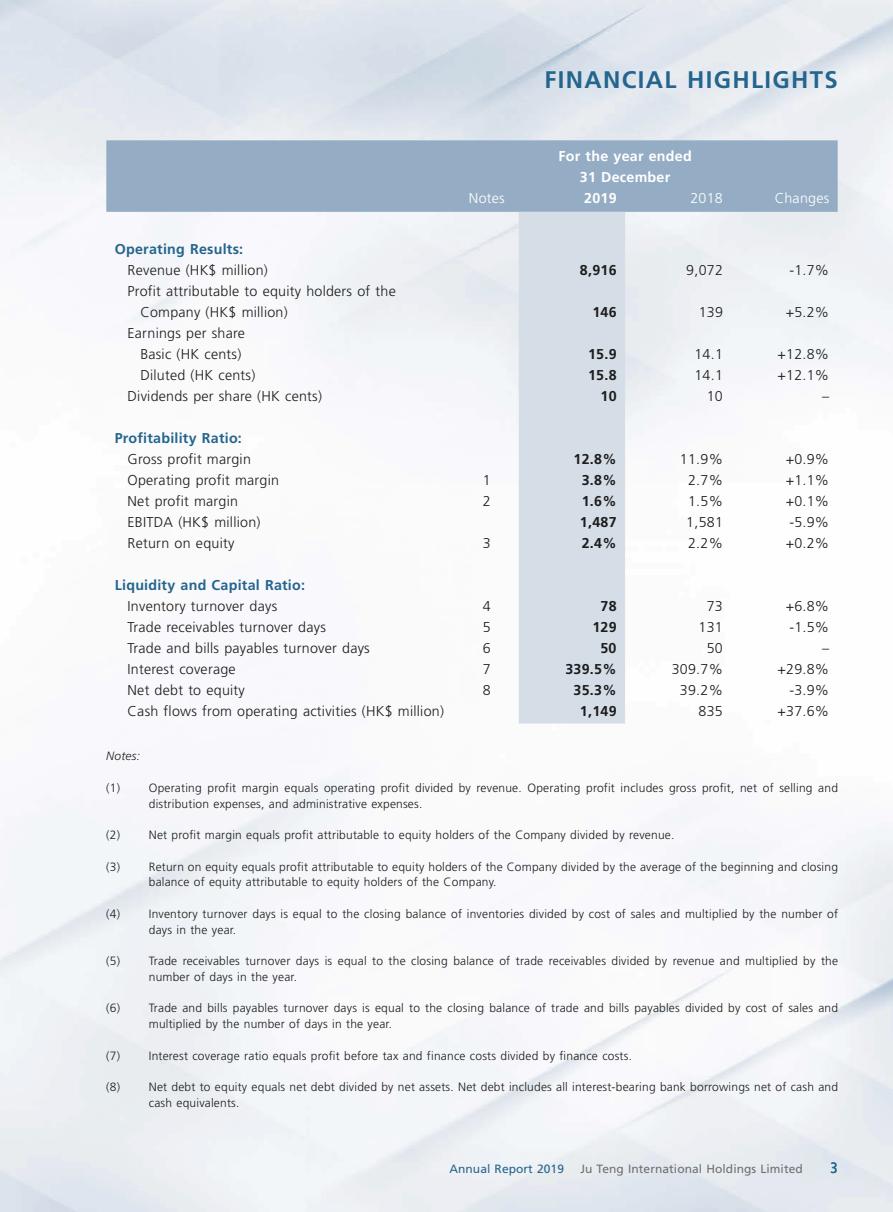
<style>
.page{position:relative;width:893px;height:1212px;background:#fff}
.page>*{position:absolute;margin:0;border:0;box-sizing:border-box;transform-origin:0 0}
.t1{font:700 24px "Frutiger LT Std";letter-spacing:.055em;color:#24658e}
.t2{font:15px "Frutiger LT Std";color:#24658e;scale:.85 1}
.t3{font:300 14.25px/21px "Frutiger LT Std";letter-spacing:.015em;color:#1c1c1b}
.t4{font:700 14.25px "Frutiger LT Std";letter-spacing:.015em;color:#1c1c1b}
.t5{font:700 14.25px "Frutiger LT Std";letter-spacing:.015em;color:#24658e}
.t6{font:700 14.25px/21px "Frutiger LT Std";letter-spacing:.015em;color:#fff;text-align:center}
.t7{font:300 14.25px "Frutiger LT Std";letter-spacing:.015em;color:#fff}
.t8{font:300 12px/15.8px "Frutiger LT Std";letter-spacing:.015em;color:#1c1c1b}
.t9{font:12px "Frutiger LT Std";letter-spacing:.005em;color:#6f6f6f}
.t10{font:12px "Frutiger LT Std";letter-spacing:.005em;color:#24658e}
.t11{font:italic 300 12px "Frutiger LT Std";letter-spacing:.015em;color:#1c1c1b}
</style>
<div class="page">
<div style="left:106px;top:140px;width:732px;height:72px;background:#95adc4"></div>
<div style="left:519px;top:212px;width:106px;height:511px;background:#d5dde7"></div>
<h1 class="t1" style="left:544px;top:66px;width:295px">FINANCIAL HIGHLIGHTS</h1>
<p class="t6" style="left:558px;top:146px;width:135px">For the year ended<br>31 December</p>
<p class="t7" style="left:469px;top:190px;width:37px">Notes</p>
<p class="t6" style="left:584px;top:188px;width:34px">2019</p>
<p class="t7" style="left:690px;top:190px;width:34px">2018</p>
<p class="t7" style="left:775px;top:190px;width:56px">Changes</p>
<p class="t5" style="left:115px;top:241px;width:130px">Operating Results:</p>
<p class="t3" style="left:128px;top:260px;width:142px">Revenue (HK$ million)</p>
<p class="t4" style="left:580px;top:262px;width:38px">8,916</p>
<p class="t3" style="left:686px;top:260px;width:38px">9,072</p>
<p class="t3" style="left:789px;top:260px;width:41px">-1.7%</p>
<p class="t3" style="left:140px;top:281px;width:257px;text-indent:-13px">Profit attributable to equity holders of the<br>Company (HK$ million)</p>
<p class="t4" style="left:592px;top:304px;width:26px">146</p>
<p class="t3" style="left:699px;top:302px;width:26px">139</p>
<p class="t3" style="left:786px;top:302px;width:45px">+5.2%</p>
<p class="t3" style="left:128px;top:323px;width:119px;text-align:right">Earnings per share<br>Basic (HK cents)</p>
<p class="t4" style="left:588px;top:346px;width:30px">15.9</p>
<p class="t3" style="left:694px;top:344px;width:30px">14.1</p>
<p class="t3" style="left:777px;top:344px;width:53px">+12.8%</p>
<p class="t3" style="left:140px;top:365px;width:116px">Diluted (HK cents)</p>
<p class="t4" style="left:588px;top:367px;width:30px">15.8</p>
<p class="t3" style="left:694px;top:365px;width:30px">14.1</p>
<p class="t3" style="left:777px;top:365px;width:53px">+12.1%</p>
<p class="t3" style="left:128px;top:386px;width:196px">Dividends per share (HK cents)</p>
<p class="t4" style="left:600px;top:388px;width:18px">10</p>
<p class="t3" style="left:707px;top:386px;width:18px">10</p>
<p class="t3" style="left:822px;top:386px;width:9px">–</p>
<p class="t5" style="left:115px;top:430px;width:129px">Profitability Ratio:</p>
<p class="t3" style="left:128px;top:449px;width:125px">Gross profit margin</p>
<p class="t4" style="left:574px;top:451px;width:44px">12.8%</p>
<p class="t3" style="left:680px;top:449px;width:44px">11.9%</p>
<p class="t3" style="left:786px;top:449px;width:45px">+0.9%</p>
<p class="t3" style="left:128px;top:470px;width:153px">Operating profit margin</p>
<p class="t3" style="left:483px;top:470px;width:9px">1</p>
<p class="t4" style="left:582px;top:472px;width:36px">3.8%</p>
<p class="t3" style="left:688px;top:470px;width:36px">2.7%</p>
<p class="t3" style="left:786px;top:470px;width:45px">+1.1%</p>
<p class="t3" style="left:128px;top:491px;width:112px">Net profit margin</p>
<p class="t3" style="left:483px;top:491px;width:9px">2</p>
<p class="t4" style="left:582px;top:493px;width:36px">1.6%</p>
<p class="t3" style="left:688px;top:491px;width:36px">1.5%</p>
<p class="t3" style="left:786px;top:491px;width:45px">+0.1%</p>
<p class="t3" style="left:128px;top:512px;width:134px">EBITDA (HK$ million)</p>
<p class="t4" style="left:580px;top:514px;width:38px">1,487</p>
<p class="t3" style="left:686px;top:512px;width:38px">1,581</p>
<p class="t3" style="left:789px;top:512px;width:41px">-5.9%</p>
<p class="t3" style="left:128px;top:533px;width:108px">Return on equity</p>
<p class="t3" style="left:483px;top:533px;width:9px">3</p>
<p class="t4" style="left:582px;top:535px;width:36px">2.4%</p>
<p class="t3" style="left:688px;top:533px;width:36px">2.2%</p>
<p class="t3" style="left:786px;top:533px;width:45px">+0.2%</p>
<p class="t5" style="left:115px;top:577px;width:192px">Liquidity and Capital Ratio:</p>
<p class="t3" style="left:128px;top:596px;width:151px">Inventory turnover days</p>
<p class="t3" style="left:483px;top:596px;width:9px">4</p>
<p class="t4" style="left:600px;top:598px;width:18px">78</p>
<p class="t3" style="left:707px;top:596px;width:18px">73</p>
<p class="t3" style="left:786px;top:596px;width:45px">+6.8%</p>
<p class="t3" style="left:128px;top:617px;width:200px">Trade receivables turnover days</p>
<p class="t3" style="left:483px;top:617px;width:9px">5</p>
<p class="t4" style="left:592px;top:619px;width:26px">129</p>
<p class="t3" style="left:699px;top:617px;width:26px">131</p>
<p class="t3" style="left:789px;top:617px;width:41px">-1.5%</p>
<p class="t3" style="left:128px;top:638px;width:244px">Trade and bills payables turnover days</p>
<p class="t3" style="left:483px;top:638px;width:9px">6</p>
<p class="t4" style="left:600px;top:640px;width:18px">50</p>
<p class="t3" style="left:707px;top:638px;width:18px">50</p>
<p class="t3" style="left:822px;top:638px;width:9px">–</p>
<p class="t3" style="left:128px;top:659px;width:110px">Interest coverage</p>
<p class="t3" style="left:483px;top:659px;width:9px">7</p>
<p class="t4" style="left:565px;top:661px;width:53px">339.5%</p>
<p class="t3" style="left:672px;top:659px;width:53px">309.7%</p>
<p class="t3" style="left:777px;top:659px;width:53px">+29.8%</p>
<p class="t3" style="left:128px;top:680px;width:119px">Net debt to equity</p>
<p class="t3" style="left:483px;top:680px;width:9px">8</p>
<p class="t4" style="left:574px;top:682px;width:44px">35.3%</p>
<p class="t3" style="left:680px;top:680px;width:44px">39.2%</p>
<p class="t3" style="left:789px;top:680px;width:41px">-3.9%</p>
<p class="t3" style="left:128px;top:701px;width:318px">Cash flows from operating activities (HK$ million)</p>
<p class="t4" style="left:580px;top:703px;width:38px">1,149</p>
<p class="t3" style="left:699px;top:701px;width:26px">835</p>
<p class="t3" style="left:777px;top:701px;width:53px">+37.6%</p>
<p class="t11" style="left:106px;top:749px;width:35px">Notes:</p>
<p class="t8" style="left:149px;top:780px;width:691px;text-indent:-43px">(1) Operating profit margin equals operating profit divided by revenue. Operating profit includes gross profit, net of selling and distribution expenses, and administrative expenses.</p>
<p class="t8" style="left:106px;top:827px;width:570px">(2) Net profit margin equals profit attributable to equity holders of the Company divided by revenue.</p>
<p class="t8" style="left:149px;top:859px;width:691px;text-indent:-43px">(3) Return on equity equals profit attributable to equity holders of the Company divided by the average of the beginning and closing balance of equity attributable to equity holders of the Company.</p>
<p class="t8" style="left:149px;top:906px;width:691px;text-indent:-43px">(4) Inventory turnover days is equal to the closing balance of inventories divided by cost of sales and multiplied by the number of days in the year.</p>
<p class="t8" style="left:149px;top:953px;width:691px;text-indent:-43px">(5) Trade receivables turnover days is equal to the closing balance of trade receivables divided by revenue and multiplied by the number of days in the year.</p>
<p class="t8" style="left:149px;top:1000px;width:691px;text-indent:-43px">(6) Trade and bills payables turnover days is equal to the closing balance of trade and bills payables divided by cost of sales and multiplied by the number of days in the year.</p>
<p class="t8" style="left:106px;top:1048px;width:527px">(7) Interest coverage ratio equals profit before tax and finance costs divided by finance costs.</p>
<p class="t8" style="left:149px;top:1079px;width:691px;text-indent:-43px">(8) Net debt to equity equals net debt divided by net assets. Net debt includes all interest-bearing bank borrowings net of cash and cash equivalents.</p>
<p class="t10" style="left:449px;top:1162px;width:116px">Annual Report 2019</p>
<p class="t9" style="left:580px;top:1162px;width:224px">Ju Teng International Holdings Limited</p>
<p class="t2" style="left:831px;top:1159px;width:10px">3</p>
</div>
